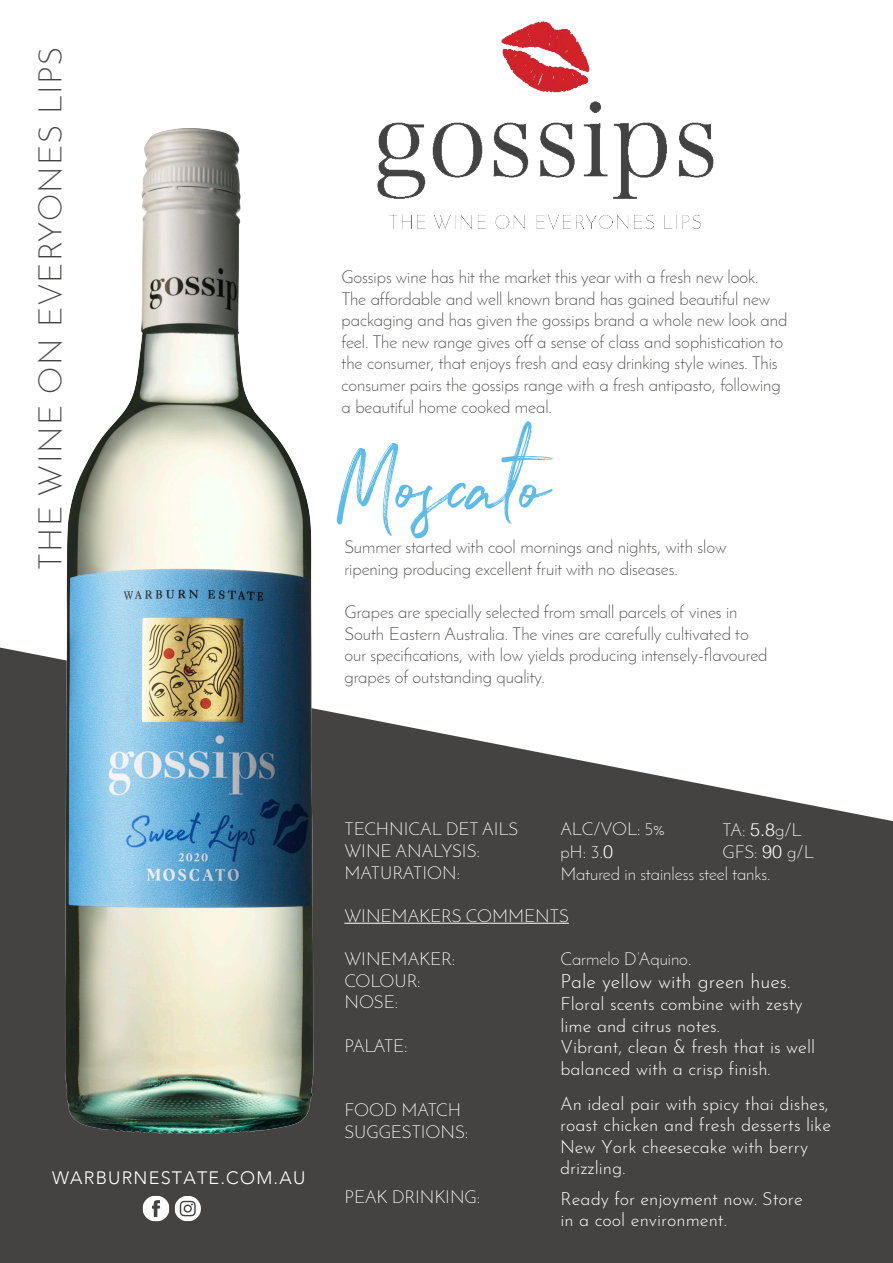
<style>
.page{position:relative;width:893px;height:1263px;background:#fff}
.page>*{position:absolute;margin:0;border:0;box-sizing:border-box;transform-origin:0 0}
.t1{font:105px "Northwell";color:#5cbbe9}
.t2{font:300 32.7px "Josefin Sans";letter-spacing:.05em;color:#444342}
.t3{font:300 19.5px "Josefin Sans";color:#fff}
.t4{font:300 18px/21.6px "Josefin Sans";color:#444342}
.t5{font:300 18px/21.6px "Josefin Sans";color:#fff}
.t6{font:300 18px "Avenir";letter-spacing:.065em;color:#fff}
.s1{font-family:"Helvetica"}
</style>
<div class="page">
<svg style="left:0;top:647px;width:893px;height:616px;fill:#444342"></svg>
<hr style="left:344px;top:923px;width:225px;height:1px;background:#fff">
<div style="left:0;top:811px;width:328px;height:347px;background:#444341"></div>
<img style="left:142px;top:1195px;width:28px;height:26px">
<img style="left:174px;top:1195px;width:27px;height:27px">
<img style="left:48px;top:128px;width:284px;height:1025px">
<img style="left:377px;top:21px;width:337px;height:209px">
<h2 class="t2" style="left:31px;top:570px;width:524px;rotate:-90deg">THE WINE ON EVERYONES LIPS</h2>
<p class="t4" style="left:341px;top:266px;width:447px">Gossips wine has hit the market this year with a fresh new look.<br>The affordable and well known brand has gained beautiful new packaging and has given the gossips brand a whole new look and feel. The new range gives off a sense of class and sophistication to the consumer, that enjoys fresh and easy drinking style wines. This consumer pairs the gossips range with a fresh antipasto, following a beautiful home cooked meal.</p>
<h1 class="t1" style="left:341px;top:410px;width:210px">Moscato</h1>
<p class="t4" style="left:344px;top:536px;width:383px">Summer started with cool mornings and nights, with slow ripening producing excellent fruit with no diseases.</p>
<p class="t4" style="left:344px;top:601px;width:425px">Grapes are specially selected from small parcels of vines in South Eastern Australia. The vines are carefully cultivated to our specifications, with low yields producing intensely-flavoured grapes of outstanding quality.</p>
<p class="t6" style="left:52px;top:1167px;width:255px">WARBURNESTATE.COM.AU</p>
<p class="t5" style="left:560px;top:818px;width:106px;line-height:22.4px">ALC/VOL: 5% pH: 3.<span class="s1">0</span></p>
<p class="t5" style="left:344px;top:818px;width:175px">TECHNICAL DET AILS</p>
<p class="t5" style="left:722px;top:819px;width:81px">TA: <span class="s1">5.8</span>g/L</p>
<p class="t5" style="left:344px;top:840px;width:137px">WINE ANALYSIS:</p>
<p class="t5" style="left:722px;top:841px;width:93px">GFS: <span class="s1">90</span> g/L</p>
<p class="t5" style="left:344px;top:861px;width:117px">MATURATION:</p>
<p class="t5" style="left:560px;top:863px;width:212px">Matured in stainless steel tanks.</p>
<p class="t5" style="left:344px;top:905px;width:226px">WINEMAKERS COMMENTS</p>
<p class="t5" style="left:344px;top:948px;width:112px">WINEMAKER:<br>COLOUR:<br>NOSE:</p>
<p class="t5" style="left:344px;top:1034px;width:65px">PALATE:</p>
<p class="t5" style="left:560px;top:948px;width:133px">Carmelo D’Aquino.</p>
<p class="t3" style="left:560px;top:966px;width:231px">Pale yellow with green hues.</p>
<p class="t5" style="left:560px;top:991px;width:256px">Floral scents combine with zesty lime and citrus notes.<br>Vibrant, clean &amp; fresh that is well balanced with a crisp finish.</p>
<p class="t5" style="left:560px;top:1091px;width:273px">An ideal pair with spicy thai dishes, roast chicken and fresh desserts like<br>New York cheesecake with berry drizzling.</p>
<p class="t5" style="left:560px;top:1186px;width:244px">Ready for enjoyment now. Store in a cool environment.</p>
<p class="t5" style="left:344px;top:1099px;width:125px">FOOD MATCH<br>SUGGESTIONS:</p>
<p class="t5" style="left:344px;top:1185px;width:137px">PEAK DRINKING:</p>
</div>
